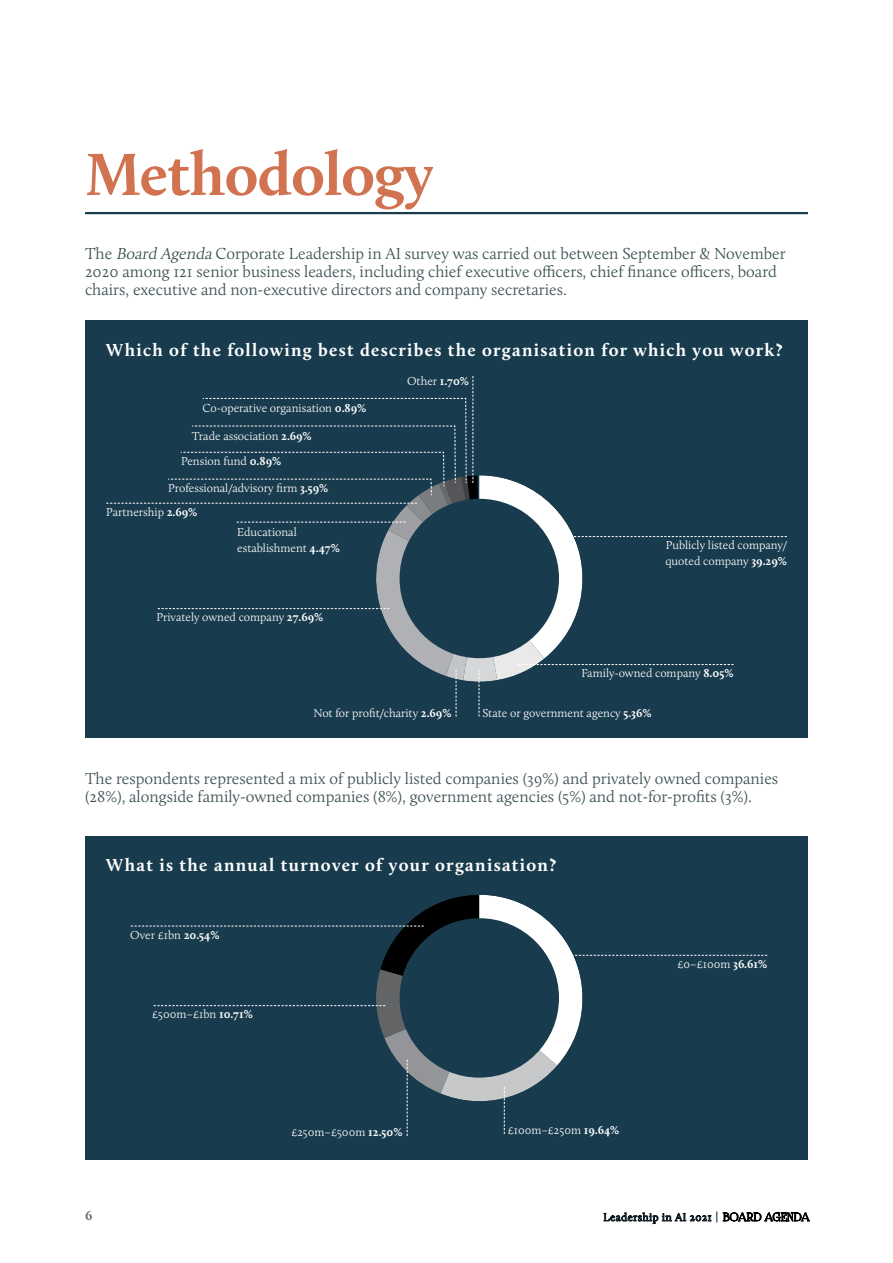
<style>
.page{position:relative;width:893px;height:1263px;background:#fff}
.page>*{position:absolute;margin:0;border:0;box-sizing:border-box;transform-origin:0 0}
.Section_head{font:700 61.5px "Calluna";letter-spacing:-.01em;color:#d17250}
.CBJ_-_Feature_Quote{font:700 18px "Calluna";letter-spacing:.07em;color:#fff}
.CBJ_-_Body_Copy_FO_N{font:300 16.5px/18px "Calluna";color:#3a4f51}
.t1{font:700 13.5px "Calluna";color:#6d6e71}
.CBJ_-_Feature_Standf{font:300 12px/15.8px "Calluna";color:#fff}
.t2{font:300 11.25px "Calluna";letter-spacing:.04em;color:#183b4d}
.s1{font-style:italic}
.s2{font-weight:700}
.s3{font-family:"Gotham Narrow";font-weight:500;font-size:12px}
.s4{font-family:"Foglihten No 06";font-weight:400;color:#000}
</style>
<div class="page">
<svg style="left:604px;top:1212px;width:107px;height:12px"></svg>
<svg style="left:723px;top:1211px;width:87px;height:10px"></svg>
<hr style="left:85px;top:212px;width:723px;height:2px;background:#183b4d">
<div style="left:85px;top:321px;width:723px;height:417px;background:#183b4d"></div>
<div style="left:85px;top:836px;width:723px;height:324px;background:#183b4d"></div>
<svg style="left:131px;top:895px;width:636px;height:241px"></svg>
<svg style="left:106px;top:376px;width:681px;height:340px"></svg>
<p class="Section_head" style="left:85px;top:136px;width:350px">Methodology</p>
<p class="CBJ_-_Body_Copy_FO_N" style="left:85px;top:244px;width:702px">The <span class="s1">Board Agenda</span> Corporate Leadership in AI survey was carried out between September &amp; November<br>2020 among 121 senior business leaders, including chief executive officers, chief finance officers, board chairs, executive and non-executive directors and company secretaries.</p>
<p class="CBJ_-_Feature_Quote" style="left:106px;top:338px;width:678px">Which of the following best describes the organisation for which you work?</p>
<p class="CBJ_-_Feature_Standf" style="left:203px;top:400px;width:165px">Co-operative organisation <span class="s2">0.89%</span></p>
<p class="CBJ_-_Feature_Standf" style="left:192px;top:428px;width:122px">Trade association <span class="s2">2.69%</span></p>
<p class="CBJ_-_Feature_Standf" style="left:181px;top:453px;width:102px">Pension fund <span class="s2">0.89%</span></p>
<p class="CBJ_-_Feature_Standf" style="left:168px;top:480px;width:162px">Professional/advisory firm <span class="s2">3.59%</span></p>
<p class="CBJ_-_Feature_Standf" style="left:106px;top:504px;width:92px">Partnership <span class="s2">2.69%</span></p>
<p class="CBJ_-_Feature_Standf" style="left:237px;top:524px;width:104px">Educational establishment <span class="s2">4.47%</span></p>
<p class="CBJ_-_Feature_Standf" style="left:156px;top:609px;width:168px">Privately owned company <span class="s2">27.69%</span></p>
<p class="CBJ_-_Feature_Standf" style="left:407px;top:373px;width:63px">Other <span class="s2">1.70%</span></p>
<p class="CBJ_-_Feature_Standf" style="left:665px;top:537px;width:123px">Publicly listed company/ quoted company <span class="s2">39.29%</span></p>
<p class="CBJ_-_Feature_Standf" style="left:313px;top:704px;width:139px">Not for profit/charity <span class="s2">2.69%</span></p>
<p class="CBJ_-_Feature_Standf" style="left:581px;top:665px;width:154px">Family-owned company <span class="s2">8.05%</span></p>
<p class="CBJ_-_Feature_Standf" style="left:482px;top:704px;width:171px">State or government agency <span class="s2">5.36%</span></p>
<p class="CBJ_-_Body_Copy_FO_N" style="left:85px;top:770px;width:695px">The respondents represented a mix of publicly listed companies (39%) and privately owned companies (28%), alongside family-owned companies (8%), government agencies (5%) and not-for-profits (3%).</p>
<p class="CBJ_-_Feature_Quote" style="left:106px;top:853px;width:451px">What is the annual turnover of your organisation?</p>
<p class="CBJ_-_Feature_Standf" style="left:130px;top:927px;width:91px">Over £1bn <span class="s2">20.54%</span></p>
<p class="CBJ_-_Feature_Standf" style="left:152px;top:1006px;width:102px">£500m–£1bn <span class="s2">10.71%</span></p>
<p class="CBJ_-_Feature_Standf" style="left:291px;top:1124px;width:113px">£250m–£500m <span class="s2">12.50%</span></p>
<p class="CBJ_-_Feature_Standf" style="left:508px;top:1122px;width:113px">£100m–£250m <span class="s2">19.64%</span></p>
<p class="CBJ_-_Feature_Standf" style="left:677px;top:956px;width:91px">£0–£100m <span class="s2">36.61%</span></p>
<p class="t1" style="left:85px;top:1207px;width:9px">6</p>
<p class="t2" style="left:603px;top:1210px;width:208px">Leadership in AI 2021 <span class="s3">|</span> <span class="s4">BOARD AGENDA</span></p>
</div>
